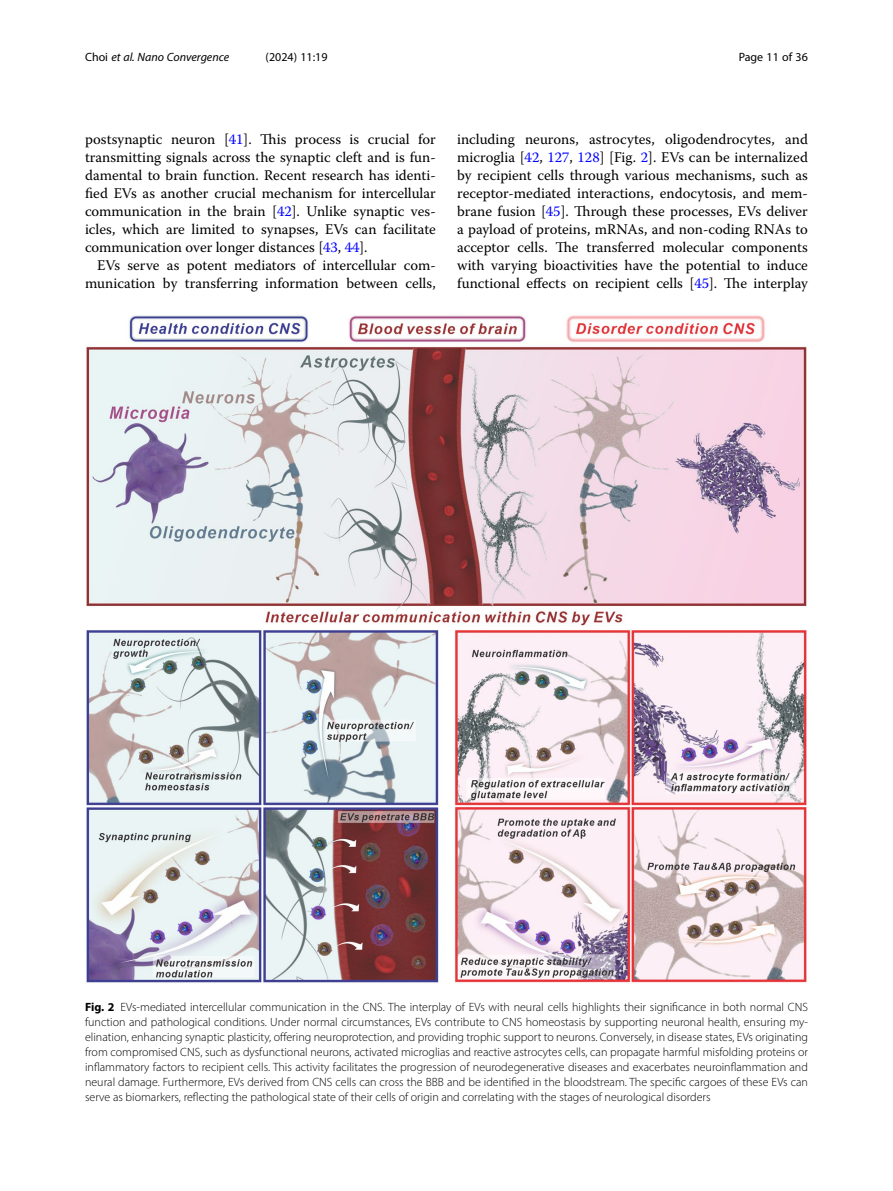
<style>
.page{position:relative;width:893px;height:1191px;background:#fff}
.page>*{position:absolute;margin:0;border:0;box-sizing:border-box;transform-origin:0 0}
.Body_Text_Indent{font:14.7px/18px "Warnock Pro";color:#000;text-align:right}
.Body_Text{font:14.7px/18px "Warnock Pro";color:#000;text-align:justify}
.Figure_Caption{font:300 12px/15px "Myriad Pro";color:#000;text-align:justify}
.t1{font:italic 12px "Myriad Pro";color:#000}
.t2{font:12px "Myriad Pro";color:#000}
.s1{font-style:normal}
.s2{color:#00f}
.s3{font-weight:700}
</style>
<div class="page">
<img style="left:85px;top:315px;width:722px;height:669px">
<p class="t1" style="left:85px;top:50px;width:146px"><span class="s1">Choi</span> et al. Nano Convergence</p>
<p class="t2" style="left:266px;top:50px;width:63px">(2024) 11:19</p>
<p class="t2" style="left:739px;top:50px;width:71px">Page 11 of 36</p>
<p class="Body_Text" style="left:85px;top:130px;width:352px">postsynaptic neuron [<span class="s2">41</span>]. This process is crucial for transmitting signals across the synaptic cleft and is fun&shy;damental to brain function. Recent research has identi&shy;fied EVs as another crucial mechanism for intercellular communication in the brain [<span class="s2">42</span>]. Unlike synaptic ves&shy;icles, which are limited to synapses, EVs can facilitate communication over longer distances [<span class="s2">43</span>, <span class="s2">44</span>].</p>
<p class="Body_Text_Indent" style="left:85px;top:256px;width:352px">EVs serve as potent mediators of intercellular com&shy;munication by transferring information between cells,</p>
<p class="Body_Text_Indent" style="left:457px;top:130px;width:352px;text-align:justify">including neurons, astrocytes, oligodendrocytes, and microglia [<span class="s2">42</span>, <span class="s2">127</span>, <span class="s2">128</span>] [Fig. <span class="s2">2</span>]. EVs can be internalized by recipient cells through various mechanisms, such as receptor-mediated interactions, endocytosis, and mem&shy;brane fusion [<span class="s2">45</span>]. Through these processes, EVs deliver a payload of proteins, mRNAs, and non-coding RNAs to acceptor cells. The transferred molecular components with varying bioactivities have the potential to induce functional effects on recipient cells [<span class="s2">45</span>]. The interplay</p>
<p class="Figure_Caption" style="left:85px;top:999px;width:724px"><span class="s3">Fig. 2</span> EVs-mediated intercellular communication in the CNS. The interplay of EVs with neural cells highlights their significance in both normal CNS function and pathological conditions. Under normal circumstances, EVs contribute to CNS homeostasis by supporting neuronal health, ensuring my&shy;elination, enhancing synaptic plasticity, offering neuroprotection, and providing trophic support to neurons. Conversely, in disease states, EVs originating from compromised CNS, such as dysfunctional neurons, activated microglias and reactive astrocytes cells, can propagate harmful misfolding proteins or inflammatory factors to recipient cells. This activity facilitates the progression of neurodegenerative diseases and exacerbates neuroinflammation and neural damage. Furthermore, EVs derived from CNS cells can cross the BBB and be identified in the bloodstream. The specific cargoes of these EVs can serve as biomarkers, reflecting the pathological state of their cells of origin and correlating with the stages of neurological disorders</p>
</div>
